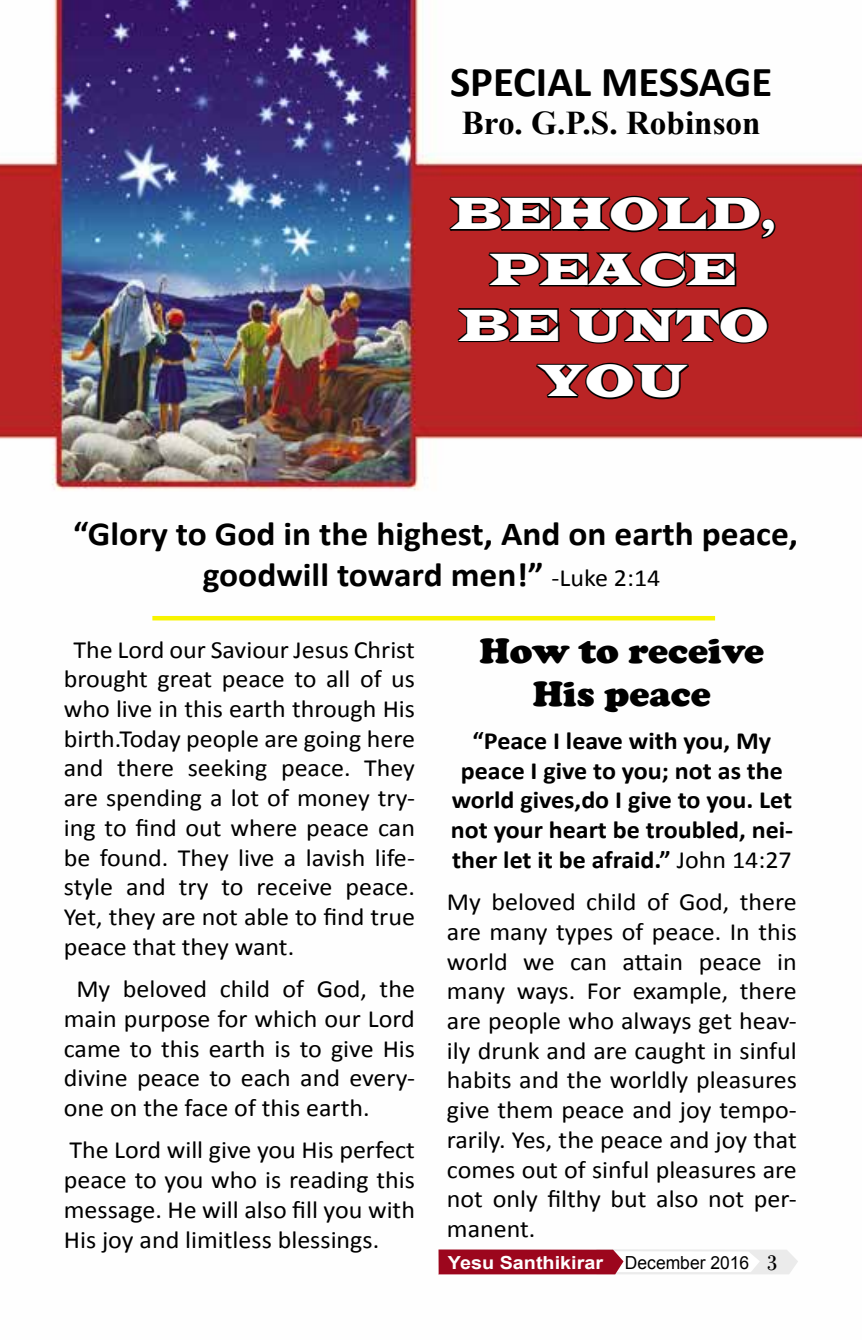
<style>
.page{position:relative;width:862px;height:1340px;background:#fff}
.page>*{position:absolute;margin:0;border:0;box-sizing:border-box;transform-origin:0 0}
.t1{font:46.35px/55.6px "Latin Wide";color:#fff;text-align:center;scale:.78 1}
.t2{font:700 42.75px "Calibri";color:#000}
.t3{font:900 36px/43.2px "Cooper";color:#000;text-align:center;scale:1.05 1}
.t4{font:700 33.75px/40.5px "Calibri";color:#000;text-align:center;scale:1.05 1}
.t5{font:700 33.07px "Times New Roman";color:#000}
.t6{font:24.75px/29.7px "Calibri";color:#000;text-align:justify;scale:1.05 1}
.t7{font:700 24.75px/29.7px "Calibri";color:#000;text-align:center;scale:1.05 1}
.t8{font:700 18px "Arial";color:#fff;scale:1.1 1}
.s1{font-weight:400;font-size:24.75px}
.s2{font-weight:400}
.s3{font-weight:400;color:#000}
.s4{font-family:"Bodoni";font-weight:400;font-size:22.5px;color:#000}
</style>
<div class="page">
<img style="left:0;top:0;width:861px;height:1275px">
<hr style="left:152px;top:616px;width:562px;height:4px;background:#f8f400">
<svg style="left:441px;top:194px;width:335px;height:46px;background:#85191a"></svg>
<svg style="left:480px;top:247px;width:257px;height:42px;background:#7b1718"></svg>
<svg style="left:449px;top:305px;width:320px;height:40px;background:#7e1819"></svg>
<svg style="left:527px;top:361px;width:169px;height:40px;background:#881a1b"></svg>
<svg style="left:438px;top:1249px;width:359px;height:25px"></svg>
<h2 class="t2" style="left:450px;top:51px;width:324px">SPECIAL MESSAGE</h2>
<h3 class="t5" style="left:461px;top:99px;width:300px">Bro. G.P.S. Robinson</h3>
<h1 class="t1" style="left:450px;top:185px;width:420px">BEHOLD,<br>PEACE<br>BE UNTO<br>YOU</h1>
<h3 class="t4" style="left:73px;top:512px;width:691px">“Glory to God in the highest, And on earth peace, goodwill toward men!” <span class="s1">-Luke 2:14</span></h3>
<p class="t6" style="left:64px;top:634px;width:336px;text-indent:10px">The Lord our Saviour Jesus Christ brought great peace to all of us who live in this earth through His birth.Today people are going here and there seeking peace. They are spending a lot of money try&shy;ing to find out where peace can be found. They live a lavish life&shy;style and try to receive peace.<br>Yet, they are not able to find true peace that they want.</p>
<p class="t6" style="left:64px;top:973px;width:336px;text-indent:13px">My beloved child of God, the main purpose for which our Lord came to this earth is to give His divine peace to each and every&shy;one on the face of this earth.</p>
<p class="t6" style="left:64px;top:1134px;width:336px">The Lord will give you His perfect peace to you who is reading this message. He will also fill you with His joy and limitless blessings.</p>
<h3 class="t3" style="left:479px;top:629px;width:273px">How to receive<br>His peace</h3>
<p class="t7" style="left:450px;top:725px;width:327px">“Peace I leave with you, My peace I give to you; not as the world gives,do I give to you. Let not your heart be troubled, nei&shy;ther let it be afraid.” <span class="s2">John 14:27</span></p>
<p class="t6" style="left:446px;top:886px;width:334px">My beloved child of God, there are many types of peace. In this world we can attain peace in many ways. For example, there are people who always get heav&shy;ily drunk and are caught in sinful habits and the worldly pleasures give them peace and joy tempo&shy;rarily. Yes, the peace and joy that comes out of sinful pleasures are not only filthy but also not per&shy;manent.</p>
<p class="t8" style="left:447px;top:1250px;width:301px">Yesu Santhikirar <span class="s3">December 2016</span> <span class="s4">3</span></p>
</div>
